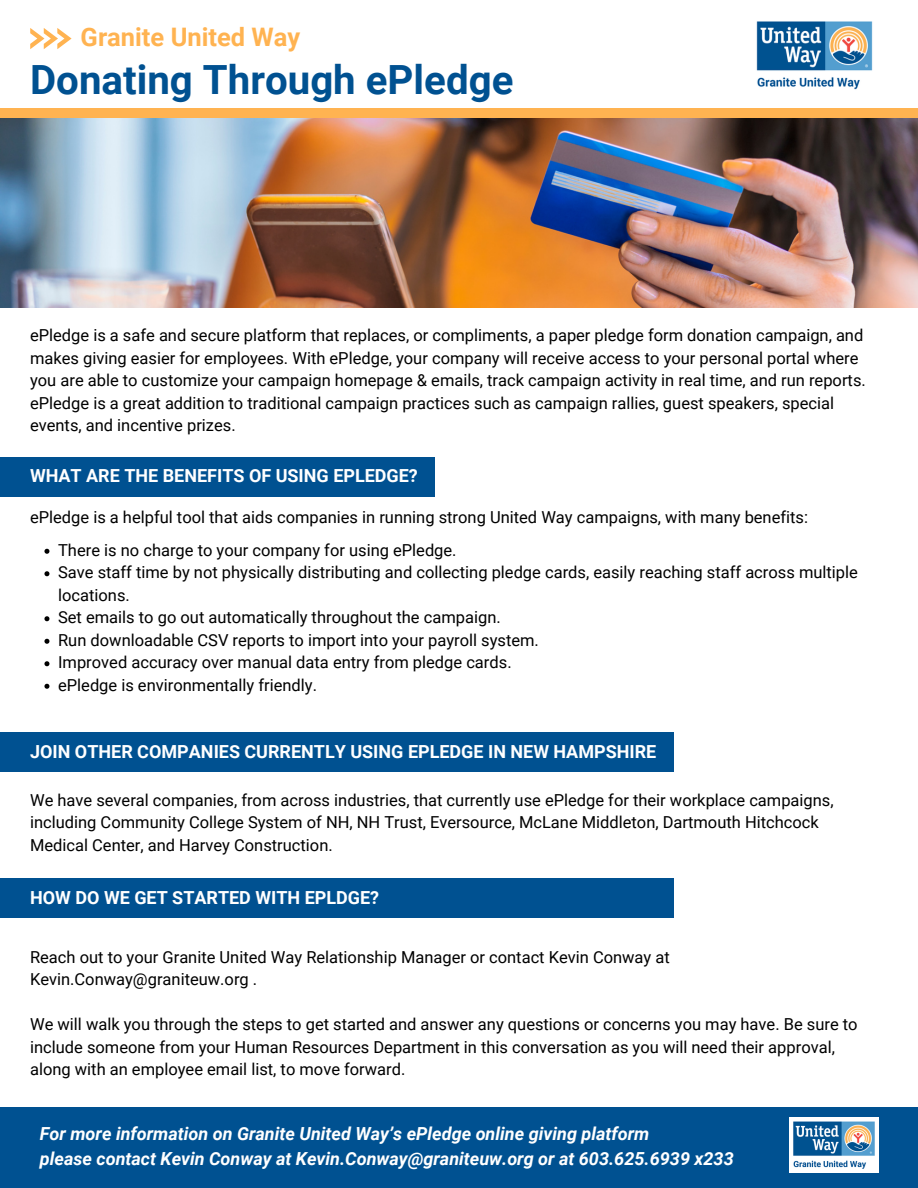
<style>
.page{position:relative;width:918px;height:1188px;background:#fff}
.page>*{position:absolute;margin:0;border:0;box-sizing:border-box;transform-origin:0 0}
.t1{font:700 40.2px "Roboto";color:#005191}
.t2{font:700 25.5px "Roboto";color:#ffb351}
.t3{font:italic 700 18px "Roboto";color:#fff}
.t4{font:700 18px "Roboto";color:#fff}
.t5{font:16.5px/22.5px "Roboto";color:#000}
</style>
<div class="page">
<img style="left:0;top:117px;width:918px;height:190px">
<div style="left:0;top:108px;width:918px;height:9px;background:#ffb351"></div>
<svg style="left:30px;top:28px;width:42px;height:21px"></svg>
<div style="left:0;top:1107px;width:918px;height:81px;background:#005191"></div>
<img style="left:789px;top:1118px;width:89px;height:55px">
<div style="left:0;top:457px;width:435px;height:39px;background:#005191"></div>
<svg style="left:44px;top:549px;width:5px;height:5px"></svg>
<svg style="left:44px;top:571px;width:5px;height:5px"></svg>
<svg style="left:44px;top:616px;width:5px;height:5px"></svg>
<svg style="left:44px;top:639px;width:5px;height:5px"></svg>
<svg style="left:44px;top:661px;width:5px;height:5px"></svg>
<svg style="left:44px;top:684px;width:5px;height:5px"></svg>
<img style="left:756px;top:21px;width:117px;height:69px">
<div style="left:0;top:732px;width:674px;height:39px;background:#005191"></div>
<div style="left:0;top:878px;width:674px;height:39px;background:#005191"></div>
<p class="t2" style="left:81px;top:23px;width:221px">Granite United Way</p>
<p class="t1" style="left:30px;top:57px;width:485px">Donating Through ePledge</p>
<p class="t5" style="left:30px;top:324px;width:837px">ePledge is a safe and secure platform that replaces, or compliments, a paper pledge form donation campaign, and makes giving easier for employees. With ePledge, your company will receive access to your personal portal where you are able to customize your campaign homepage &amp; emails, track campaign activity in real time, and run reports. ePledge is a great addition to traditional campaign practices such as campaign rallies, guest speakers, special events, and incentive prizes.</p>
<p class="t4" style="left:30px;top:466px;width:389px">WHAT ARE THE BENEFITS OF USING EPLEDGE?</p>
<p class="t5" style="left:30px;top:506px;width:780px">ePledge is a helpful tool that aids companies in running strong United Way campaigns, with many benefits:</p>
<p class="t5" style="left:58px;top:539px;width:400px">There is no charge to your company for using ePledge.</p>
<p class="t5" style="left:58px;top:561px;width:801px">Save staff time by not physically distributing and collecting pledge cards, easily reaching staff across multiple locations.</p>
<p class="t5" style="left:58px;top:606px;width:444px">Set emails to go out automatically throughout the campaign.</p>
<p class="t5" style="left:58px;top:629px;width:482px">Run downloadable CSV reports to import into your payroll system.</p>
<p class="t5" style="left:58px;top:651px;width:455px">Improved accuracy over manual data entry from pledge cards.</p>
<p class="t5" style="left:58px;top:674px;width:260px">ePledge is environmentally friendly.</p>
<p class="t4" style="left:30px;top:741px;width:628px">JOIN OTHER COMPANIES CURRENTLY USING EPLEDGE IN NEW HAMPSHIRE</p>
<p class="t5" style="left:30px;top:789px;width:805px">We have several companies, from across industries, that currently use ePledge for their workplace campaigns, including Community College System of NH, NH Trust, Eversource, McLane Middleton, Dartmouth Hitchcock</p>
<p class="t5" style="left:30px;top:834px;width:304px">Medical Center, and Harvey Construction.</p>
<p class="t4" style="left:30px;top:887px;width:351px">HOW DO WE GET STARTED WITH EPLDGE?</p>
<p class="t5" style="left:30px;top:946px;width:641px">Reach out to your Granite United Way Relationship Manager or contact Kevin Conway at<br>Kevin.Conway@graniteuw.org .</p>
<p class="t5" style="left:30px;top:1014px;width:829px">We will walk you through the steps to get started and answer any questions or concerns you may have. Be sure to include someone from your Human Resources Department in this conversation as you will need their approval, along with an employee email list, to move forward.</p>
<p class="t3" style="left:40px;top:1123px;width:611px">For more information on Granite United Way’s ePledge online giving platform</p>
<p class="t3" style="left:40px;top:1148px;width:695px">please contact Kevin Conway at Kevin.Conway@graniteuw.org or at 603.625.6939 x233</p>
</div>
